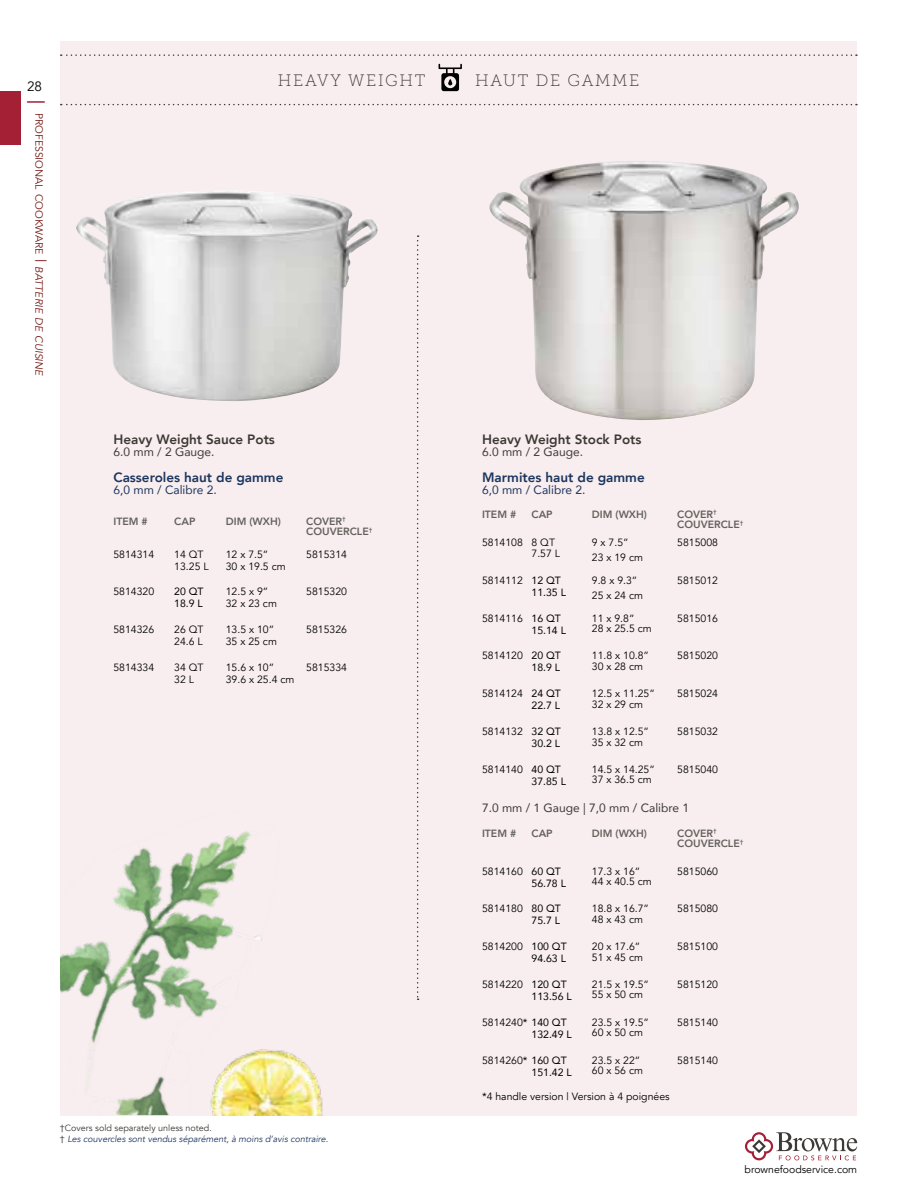
<style>
.page{position:relative;width:918px;height:1188px;background:#fff}
.page>*{position:absolute;margin:0;border:0;box-sizing:border-box;transform-origin:0 0}
.t1{font:16.5px "Museo Slab 100";letter-spacing:.1em;color:#3d3935}
.t2{font:800 13.5px "Avenir";color:#3d3935}
.t3{font:800 13.5px "Avenir";color:#1c355e}
.t4{font:13.5px "Avenir";color:#000}
.t5{font:12px "Avenir";color:#3d3935}
.t6{font:12px "Avenir";color:#1c355e}
.t7{font:10.5px/10.5px "Avenir";color:#000}
.t8{font:10.5px/12px "Avenir";color:#000}
.t9{font:800 10.5px/10.5px "Avenir";color:#63615d}
.t10{font:10.5px "Avenir";color:#751a15}
.t11{font:italic 9px/10.5px "Avenir";color:#1c355e}
.s1{font-size:15px}
.s2{font-style:italic}
.s3{font-style:normal;color:#3d3935}
.s4{font-style:inherit}
</style>
<div class="page">
<svg style="left:745px;top:1132px;width:112px;height:28px"></svg>
<svg style="left:28px;top:101px;width:16px;height:2px"></svg>
<div style="left:0;top:91px;width:20px;height:54px;background:#a32035"></div>
<div style="left:60px;top:41px;width:797px;height:1074px;background:#f6e9eb"></div>
<img style="left:60px;top:831px;width:202px;height:284px">
<svg style="left:439px;top:64px;width:23px;height:27px"></svg>
<svg style="left:61px;top:54px;width:796px;height:2px"></svg>
<svg style="left:61px;top:104px;width:796px;height:1px"></svg>
<img style="left:489px;top:161px;width:310px;height:259px">
<img style="left:76px;top:190px;width:302px;height:211px">
<svg style="left:417px;top:235px;width:2px;height:765px"></svg>
<img style="left:201px;top:1020px;width:122px;height:95px">
<p class="t4" style="left:27px;top:79px;width:17px">28</p>
<p class="t10" style="left:45px;top:113px;width:265px;rotate:90deg">professional cookware <span class="s1">|</span> <span class="s2">batterie de cuisine</span></p>
<h1 class="t1" style="left:278px;top:71px;width:149px">HEAVY WEIGHT</h1>
<h1 class="t1" style="left:475px;top:71px;width:166px">HAUT DE GAMME</h1>
<p class="t2" style="left:113px;top:429px;width:163px">Heavy Weight Sauce Pots</p>
<p class="t5" style="left:113px;top:443px;width:103px">6.0 mm / 2 Gauge.</p>
<p class="t3" style="left:113px;top:467px;width:171px">Casseroles haut de gamme</p>
<p class="t6" style="left:113px;top:480px;width:105px">6,0 mm / Calibre 2.</p>
<p class="t9" style="left:113px;top:516px;width:36px">ITEM #</p>
<p class="t9" style="left:174px;top:516px;width:23px">CAP</p>
<p class="t9" style="left:226px;top:516px;width:57px">DIM (WXH)</p>
<p class="t9" style="left:306px;top:516px;width:68px">COVER<sup>†<br></sup>COUVERCLE<sup>†</sup></p>
<p class="t7" style="left:113px;top:549px;width:42px">5814314</p>
<p class="t7" style="left:174px;top:548px;width:36px;line-height:12px">14 QT<br>13.25 L</p>
<p class="t7" style="left:226px;top:548px;width:61px;line-height:12px">12 x 7.5”<br>30 x 19.5 cm</p>
<p class="t7" style="left:306px;top:549px;width:42px">5815314</p>
<p class="t7" style="left:113px;top:587px;width:42px">5814320</p>
<p class="t8" style="left:174px;top:585px;width:31px">20 QT<br>18.9 L</p>
<p class="t7" style="left:226px;top:586px;width:53px;line-height:12px">12.5 x 9”<br>32 x 23 cm</p>
<p class="t7" style="left:306px;top:587px;width:42px">5815320</p>
<p class="t7" style="left:113px;top:624px;width:42px">5814326</p>
<p class="t7" style="left:174px;top:624px;width:31px;line-height:12px">26 QT<br>24.6 L</p>
<p class="t7" style="left:226px;top:624px;width:53px;line-height:12px">13.5 x 10”<br>35 x 25 cm</p>
<p class="t7" style="left:306px;top:624px;width:42px">5815326</p>
<p class="t7" style="left:113px;top:662px;width:42px">5814334</p>
<p class="t7" style="left:174px;top:662px;width:31px;line-height:12px">34 QT<br>32 L</p>
<p class="t7" style="left:226px;top:662px;width:70px;line-height:12px">15.6 x 10”<br>39.6 x 25.4 cm</p>
<p class="t7" style="left:306px;top:662px;width:42px">5815334</p>
<p class="t11" style="left:60px;top:1123px;width:270px"><span class="s3">†</span><span class="s3">Covers sold separately unless noted.<br></span><span class="s3">†</span> Les couvercles sont vendus séparément, à moins d’avis contraire.</p>
<p class="t2" style="left:482px;top:429px;width:161px">Heavy Weight Stock Pots</p>
<p class="t5" style="left:482px;top:443px;width:103px">6.0 mm / 2 Gauge.</p>
<p class="t3" style="left:482px;top:467px;width:164px">Marmites haut de gamme</p>
<p class="t6" style="left:482px;top:480px;width:105px">6,0 mm / Calibre 2.</p>
<p class="t9" style="left:482px;top:509px;width:36px">ITEM #</p>
<p class="t9" style="left:532px;top:509px;width:23px">CAP</p>
<p class="t9" style="left:592px;top:509px;width:57px">DIM (WXH)</p>
<p class="t9" style="left:677px;top:509px;width:68px">COVER<sup>†<br></sup>COUVERCLE<sup>†</sup></p>
<p class="t7" style="left:532px;top:537px;width:30px;text-indent:-50px">5814108 8 QT<br>7.57 L</p>
<p class="t7" style="left:592px;top:535px;width:53px;line-height:15px">9 x 7.5”<br>23 x 19 cm</p>
<p class="t7" style="left:677px;top:537px;width:42px">5815008</p>
<p class="t8" style="left:532px;top:574px;width:36px;text-indent:-50px"><span class="s4">5814112</span> 12 QT<br>11.35 L</p>
<p class="t7" style="left:592px;top:573px;width:53px;line-height:15px">9.8 x 9.3”<br>25 x 24 cm</p>
<p class="t7" style="left:677px;top:575px;width:42px">5815012</p>
<p class="t8" style="left:532px;top:612px;width:36px;text-indent:-50px"><span class="s4">5814116</span> 16 QT<br>15.14 L</p>
<p class="t7" style="left:592px;top:613px;width:61px">11 x 9.8”<br>28 x 25.5 cm</p>
<p class="t7" style="left:677px;top:613px;width:42px">5815016</p>
<p class="t8" style="left:482px;top:650px;width:80px;text-align:right"><span class="s4">5814120</span> 20 QT<br>18.9 L</p>
<p class="t7" style="left:592px;top:651px;width:59px">11.8 x 10.8”<br>30 x 28 cm</p>
<p class="t7" style="left:677px;top:651px;width:42px">5815020</p>
<p class="t8" style="left:482px;top:687px;width:80px;text-align:right"><span class="s4">5814124</span> 24 QT<br>22.7 L</p>
<p class="t7" style="left:592px;top:689px;width:65px">12.5 x 11.25”<br>32 x 29 cm</p>
<p class="t7" style="left:677px;top:689px;width:42px">5815024</p>
<p class="t8" style="left:482px;top:725px;width:80px;text-align:right"><span class="s4">5814132</span> 32 QT<br>30.2 L</p>
<p class="t7" style="left:592px;top:726px;width:59px">13.8 x 12.5”<br>35 x 32 cm</p>
<p class="t7" style="left:677px;top:726px;width:42px">5815032</p>
<p class="t8" style="left:532px;top:763px;width:36px;text-indent:-50px"><span class="s4">5814140</span> 40 QT<br>37.85 L</p>
<p class="t7" style="left:592px;top:764px;width:65px">14.5 x 14.25”<br>37 x 36.5 cm</p>
<p class="t7" style="left:677px;top:764px;width:42px">5815040</p>
<p class="t5" style="left:482px;top:798px;width:209px">7.0 mm / 1 Gauge | 7,0 mm / Calibre 1</p>
<p class="t9" style="left:482px;top:828px;width:36px">ITEM #</p>
<p class="t9" style="left:532px;top:828px;width:23px">CAP</p>
<p class="t9" style="left:592px;top:828px;width:57px">DIM (WXH)</p>
<p class="t9" style="left:677px;top:828px;width:68px">COVER<sup>†<br></sup>COUVERCLE<sup>†</sup></p>
<p class="t8" style="left:532px;top:865px;width:36px;text-indent:-50px"><span class="s4">5814160</span> 60 QT<br>56.78 L</p>
<p class="t7" style="left:592px;top:866px;width:61px">17.3 x 16”<br>44 x 40.5 cm</p>
<p class="t7" style="left:677px;top:866px;width:42px">5815060</p>
<p class="t8" style="left:482px;top:902px;width:80px;text-align:right"><span class="s4">5814180</span> 80 QT<br>75.7 L</p>
<p class="t7" style="left:592px;top:904px;width:59px">18.8 x 16.7”<br>48 x 43 cm</p>
<p class="t7" style="left:677px;top:904px;width:42px">5815080</p>
<p class="t8" style="left:482px;top:940px;width:86px;text-align:right"><span class="s4">5814200</span> 100 QT<br>94.63 L</p>
<p class="t7" style="left:592px;top:941px;width:53px">20 x 17.6”<br>51 x 45 cm</p>
<p class="t7" style="left:677px;top:941px;width:42px">5815100</p>
<p class="t8" style="left:532px;top:978px;width:42px;text-indent:-50px"><span class="s4">5814220</span> 120 QT<br>113.56 L</p>
<p class="t7" style="left:592px;top:979px;width:59px">21.5 x 19.5”<br>55 x 50 cm</p>
<p class="t7" style="left:677px;top:979px;width:42px">5815120</p>
<p class="t8" style="left:532px;top:1016px;width:42px;text-indent:-50px"><span class="s4">5814240*</span> 140 QT<br>132.49 L</p>
<p class="t7" style="left:592px;top:1017px;width:59px">23.5 x 19.5”<br>60 x 50 cm</p>
<p class="t7" style="left:677px;top:1017px;width:42px">5815140</p>
<p class="t8" style="left:532px;top:1054px;width:42px;text-indent:-50px"><span class="s4">5814260*</span> 160 QT<br>151.42 L</p>
<p class="t7" style="left:592px;top:1055px;width:53px">23.5 x 22”<br>60 x 56 cm</p>
<p class="t7" style="left:677px;top:1055px;width:42px">5815140</p>
<p class="t7" style="left:482px;top:1091px;width:189px">*4 handle version | Version à 4 poignées</p>
<p class="t7" style="left:745px;top:1164px;width:114px">brownefoodservice.com</p>
</div>
